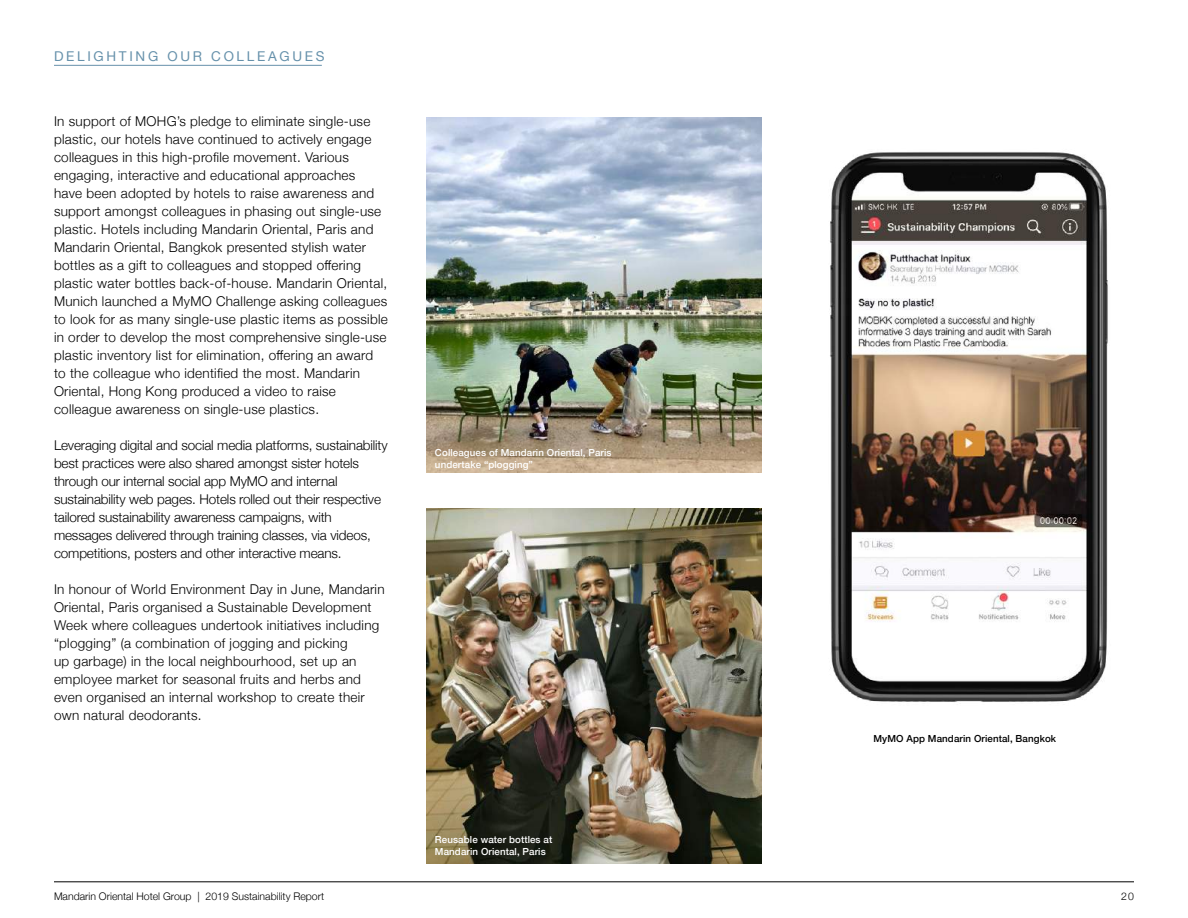
<style>
.page{position:relative;width:1188px;height:918px;background:#fff}
.page>*{position:absolute;margin:0;border:0;box-sizing:border-box;transform-origin:0 0}
.t1{font:300 13.5px/18px "Helvetica Neue";letter-spacing:.02em;color:#000}
.t2{font:300 13.5px/18px "Helvetica Neue";letter-spacing:-.01em;color:#000}
.t3{font:13.5px "Helvetica Neue";letter-spacing:.2em;color:#6691ab}
.t4{font:300 10.5px "Helvetica Neue";color:#000}
.t5{font:500 9.75px/12px "Helvetica Neue";letter-spacing:.01em;color:#fff}
.t6{font:500 9.75px "Helvetica Neue";letter-spacing:.01em;color:#000}
</style>
<div class="page">
<hr style="left:54px;top:882px;width:1080px;height:1px;background:#000">
<hr style="left:54px;top:65px;width:268px;height:1px;background:#6691ab">
<img style="left:426px;top:508px;width:336px;height:356px">
<img style="left:426px;top:117px;width:198px;height:356px">
<img style="left:624px;top:117px;width:484px;height:615px">
<p class="t3" style="left:54px;top:46px;width:272px">DELIGHTING OUR COLLEAGUES</p>
<p class="t1" style="left:54px;top:111px;width:335px">In support of MOHG’s pledge to eliminate single-use plastic, our hotels have continued to actively engage colleagues in this high-profile movement. Various engaging, interactive and educational approaches<br>have been adopted by hotels to raise awareness and support amongst colleagues in phasing out single-use plastic. Hotels including Mandarin Oriental, Paris and Mandarin Oriental, Bangkok presented stylish water bottles as a gift to colleagues and stopped offering plastic water bottles back-of-house. Mandarin Oriental, Munich launched a MyMO Challenge asking colleagues to look for as many single-use plastic items as possible in order to develop the most comprehensive single-use plastic inventory list for elimination, offering an award to the colleague who identified the most. Mandarin Oriental, Hong Kong produced a video to raise colleague awareness on single-use plastics.</p>
<p class="t2" style="left:54px;top:435px;width:335px">Leveraging digital and social media platforms, sustainability best practices were also shared amongst sister hotels through our internal social app MyMO and internal sustainability web pages. Hotels rolled out their respective tailored sustainability awareness campaigns, with messages delivered through training classes, via videos, competitions, posters and other interactive means.</p>
<p class="t1" style="left:54px;top:579px;width:332px">In honour of World Environment Day in June, Mandarin Oriental, Paris organised a Sustainable Development Week where colleagues undertook initiatives including “plogging” (a combination of jogging and picking<br>up garbage) in the local neighbourhood, set up an employee market for seasonal fruits and herbs and even organised an internal workshop to create their own natural deodorants.</p>
<p class="t5" style="left:435px;top:446px;width:178px">Colleagues of Mandarin Oriental, Paris undertake “plogging”</p>
<p class="t5" style="left:435px;top:833px;width:119px">Reusable water bottles at<br>Mandarin Oriental, Paris</p>
<p class="t6" style="left:873px;top:730px;width:184px">MyMO App Mandarin Oriental, Bangkok</p>
<p class="t4" style="left:54px;top:888px;width:272px">Mandarin Oriental Hotel Group | 2019 Sustainability Report</p>
<p class="t4" style="left:1121px;top:888px;width:14px">20</p>
</div>
